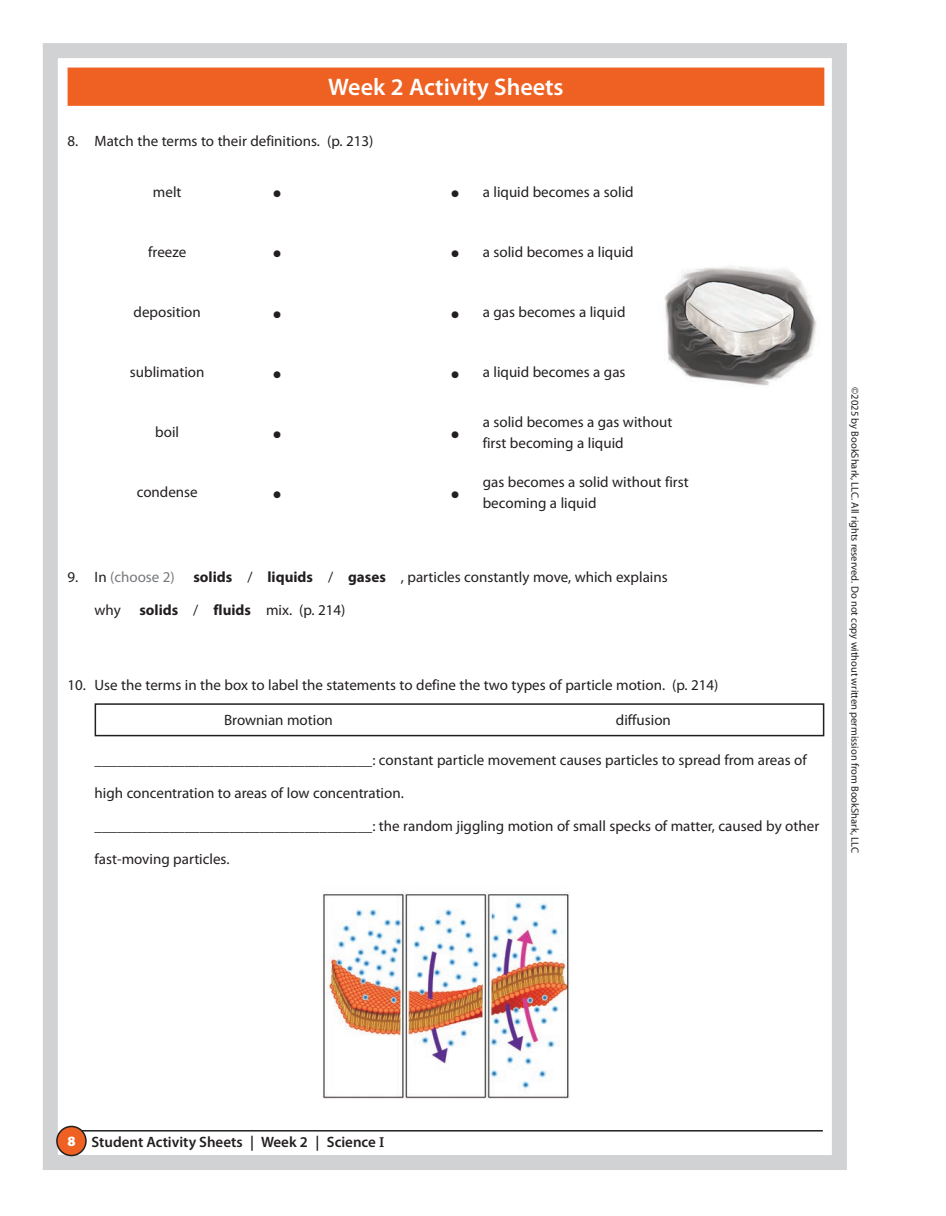
<style>
.page{position:relative;width:946px;height:1216px;background:#fff}
.page>*{position:absolute;margin:0;border:0;box-sizing:border-box;transform-origin:0 0}
.t1{font:600 24px "Myriad Pro";color:#fff}
.t2{font:900 24px "Myriad Pro";color:#231f20}
.t3{font:15px/21px "Myriad Pro";color:#231f20}
.t4{font:600 15px "Myriad Pro";color:#231f20}
.t5{font:900 14.25px "Myriad Pro";color:#fff}
.t6{font:10.5px "Myriad Pro";color:#231f20}
.s1{font-weight:900;font-size:24px}
.s2{color:#76787b}
.s3{font-weight:700}
.s4{font-family:"Chaparral Pro"}
</style>
<div class="page">
<img style="left:664px;top:266px;width:153px;height:120px">
<div style="left:95px;top:703px;width:729px;height:33px;border:2px solid #231f20"></div>
<img style="left:322px;top:893px;width:247px;height:206px">
<div style="left:43px;top:43px;width:803px;height:1126px;border:15px solid #d1d2d4"></div>
<hr style="left:69px;top:1129px;width:753px;height:2px;background:#231f20">
<div style="left:57px;top:1126px;width:29px;height:29px;background:#ee6122;border-radius:50%"></div>
<div style="left:56px;top:1125px;width:31px;height:30px;border:2px solid #231f20;border-radius:50%"></div>
<div style="left:68px;top:68px;width:755px;height:37px;background:#ee6122"></div>
<div style="left:68px;top:68px;width:756px;height:38px;border:2px solid #ee6122"></div>
<h1 class="t1" style="left:328px;top:71px;width:237px">Week 2 Activity Sheets</h1>
<p class="t3" style="left:68px;top:130px;width:307px">8. Match the terms to their definitions. (p. 213)</p>
<p class="t3" style="left:153px;top:181px;width:30px">melt</p>
<h1 class="t2" style="left:273px;top:179px;width:10px">•</h1>
<p class="t3" style="left:450px;top:181px;width:184px"><span class="s1">•</span> a liquid becomes a solid</p>
<p class="t3" style="left:148px;top:241px;width:39px">freeze</p>
<h1 class="t2" style="left:273px;top:239px;width:10px">•</h1>
<p class="t3" style="left:450px;top:241px;width:184px"><span class="s1">•</span> a solid becomes a liquid</p>
<p class="t3" style="left:133px;top:301px;width:69px">deposition</p>
<h1 class="t2" style="left:273px;top:299px;width:10px">•</h1>
<p class="t3" style="left:450px;top:301px;width:176px"><span class="s1">•</span> a gas becomes a liquid</p>
<p class="t3" style="left:130px;top:361px;width:76px">sublimation</p>
<h1 class="t2" style="left:273px;top:359px;width:10px">•</h1>
<p class="t3" style="left:450px;top:361px;width:176px"><span class="s1">•</span> a liquid becomes a gas</p>
<p class="t3" style="left:155px;top:421px;width:25px">boil</p>
<h1 class="t2" style="left:273px;top:419px;width:10px">•</h1>
<h1 class="t2" style="left:450px;top:419px;width:10px">•</h1>
<p class="t3" style="left:137px;top:481px;width:62px">condense</p>
<h1 class="t2" style="left:273px;top:479px;width:10px">•</h1>
<h1 class="t2" style="left:450px;top:479px;width:10px">•</h1>
<p class="t3" style="left:482px;top:411px;width:191px">a solid becomes a gas without first becoming a liquid</p>
<p class="t3" style="left:482px;top:471px;width:207px">gas becomes a solid without first becoming a liquid</p>
<p class="t3" style="left:68px;top:565px;width:601px">9. In <span class="s2">(choose 2)</span> <span class="s3">solids</span> / <span class="s3">liquids</span> / <span class="s3">gases</span> , particles constantly move, which explains</p>
<p class="t3" style="left:94px;top:598px;width:252px">why <span class="s3">solids</span> / <span class="s3">fluids</span> mix. (p. 214)</p>
<p class="t3" style="left:67px;top:673px;width:652px">10. Use the terms in the box to label the statements to define the two types of particle motion. (p. 214)</p>
<p class="t3" style="left:224px;top:709px;width:110px">Brownian motion</p>
<p class="t3" style="left:615px;top:709px;width:57px">diffusion</p>
<p class="t3" style="left:94px;top:748px;width:713px">_____________________________________: constant particle movement causes particles to spread from areas of</p>
<p class="t3" style="left:94px;top:781px;width:310px">high concentration to areas of low concentration.</p>
<p class="t3" style="left:94px;top:814px;width:725px">_____________________________________: the random jiggling motion of small specks of matter, caused by other</p>
<p class="t3" style="left:94px;top:847px;width:136px">fast-moving particles.</p>
<p class="t6" style="left:860px;top:387px;width:467px;rotate:90deg">©2025 by BookShark, LLC. All rights reserved. Do not copy without written permission from BookShark, LLC</p>
<p class="t5" style="left:67px;top:1133px;width:10px">8</p>
<p class="t4" style="left:91px;top:1131px;width:294px">Student Activity Sheets | Week 2 | Science <span class="s4">I</span></p>
</div>
